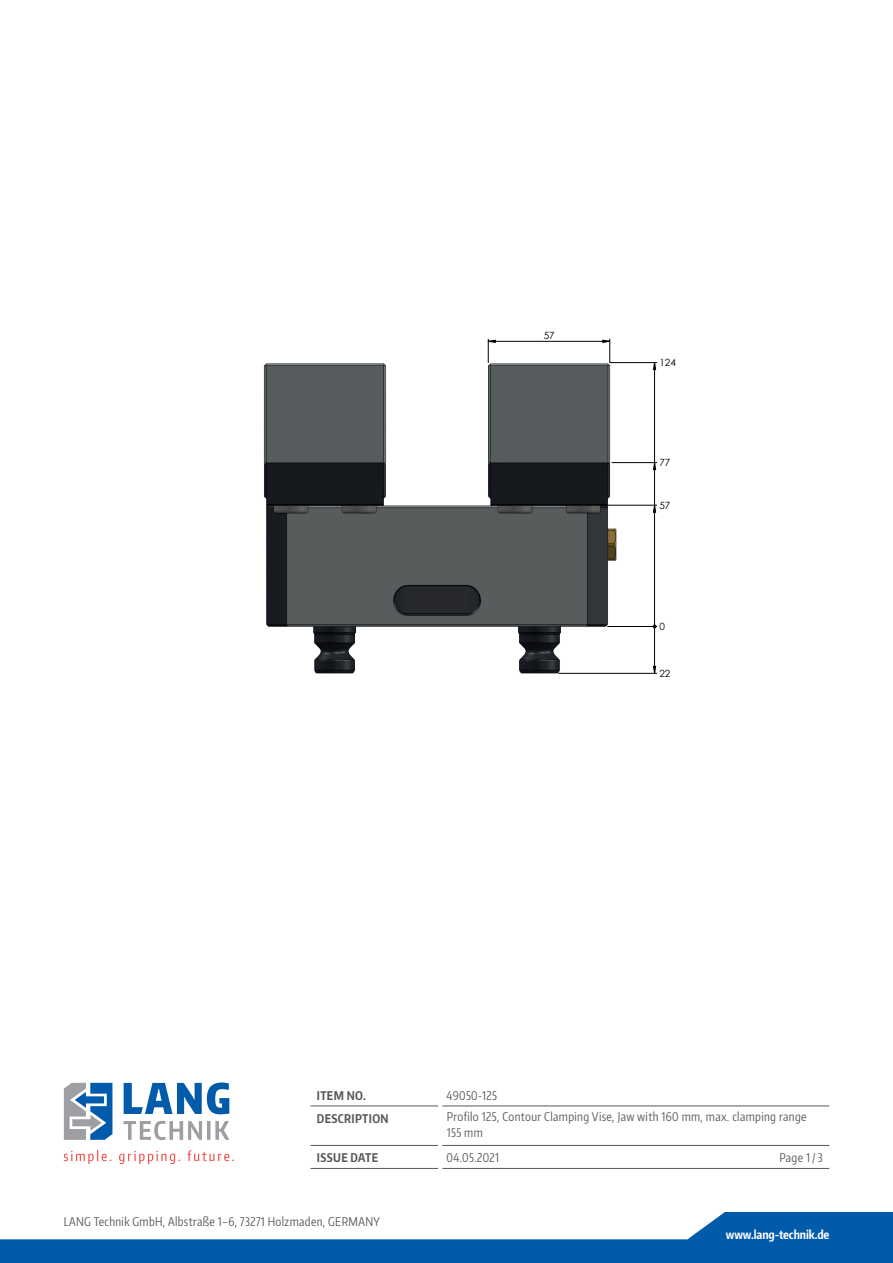
<style>
.page{position:relative;width:893px;height:1263px;background:#fff}
.page>*{position:absolute;margin:0;border:0;box-sizing:border-box;transform-origin:0 0}
.t1{font:12px/16.5px "Encode Sans Compressed";letter-spacing:.03em;color:#57585a}
.t2{font:700 12px "Encode Sans Compressed";letter-spacing:.03em;color:#57585a}
.t3{font:700 12px "Encode Sans Compressed";letter-spacing:-.01em;color:#fff}
.t4{font:9.9px "Century Gothic";color:#000001}
</style>
<div class="page">
<svg style="left:0;top:1212px;width:893px;height:51px;fill:#015aaa"></svg>
<svg style="left:124px;top:1082px;width:105px;height:32px"></svg>
<svg style="left:124px;top:1121px;width:105px;height:19px"></svg>
<svg style="left:64px;top:1083px;width:48px;height:57px"></svg>
<svg style="left:64px;top:1150px;width:170px;height:14px"></svg>
<hr style="left:311px;top:1106px;width:127px;height:1px;background:#57585a">
<hr style="left:442px;top:1106px;width:387px;height:1px;background:#57585a">
<hr style="left:311px;top:1145px;width:127px;height:1px;background:#57585a">
<hr style="left:442px;top:1145px;width:387px;height:1px;background:#57585a">
<hr style="left:311px;top:1168px;width:127px;height:1px;background:#57585a">
<hr style="left:442px;top:1168px;width:387px;height:1px;background:#57585a">
<img style="left:263px;top:345px;width:371px;height:329px">
<hr style="left:607px;top:626px;width:50px;height:1px;background:#000001">
<hr style="left:559px;top:673px;width:98px;height:1px;background:#000001">
<hr style="left:607px;top:505px;width:50px;height:1px;background:#000001">
<hr style="left:612px;top:462px;width:45px;height:1px;background:#000001">
<hr style="left:610px;top:362px;width:47px;height:1px;background:#000001">
<svg style="left:653px;top:362px;width:3px;height:312px"></svg>
<svg style="left:488px;top:339px;width:122px;height:24px"></svg>
<p class="t4" style="left:544px;top:329px;width:13px">57</p>
<p class="t4" style="left:659px;top:356px;width:18px">124</p>
<p class="t4" style="left:659px;top:456px;width:13px">77</p>
<p class="t4" style="left:659px;top:498px;width:13px">57</p>
<p class="t4" style="left:659px;top:620px;width:7px">0</p>
<p class="t4" style="left:659px;top:667px;width:13px">22</p>
<p class="t2" style="left:317px;top:1087px;width:51px">ITEM NO.</p>
<p class="t1" style="left:447px;top:1086px;width:52px">49050-125</p>
<p class="t2" style="left:317px;top:1110px;width:73px">DESCRIPTION</p>
<p class="t1" style="left:447px;top:1107px;width:361px">Profilo 125, Contour Clamping Vise, Jaw with 160 mm, max. clamping range<br>155 mm</p>
<p class="t2" style="left:317px;top:1150px;width:63px">ISSUE DATE</p>
<p class="t1" style="left:447px;top:1149px;width:54px">04.05.2021</p>
<p class="t1" style="left:779px;top:1149px;width:45px">Page 1 / 3</p>
<p class="t1" style="left:64px;top:1212px;width:318px">LANG Technik GmbH, Albstraße 1–6, 73271 Holzmaden, GERMANY</p>
<p class="t3" style="left:726px;top:1227px;width:105px">www.lang-technik.de</p>
</div>
